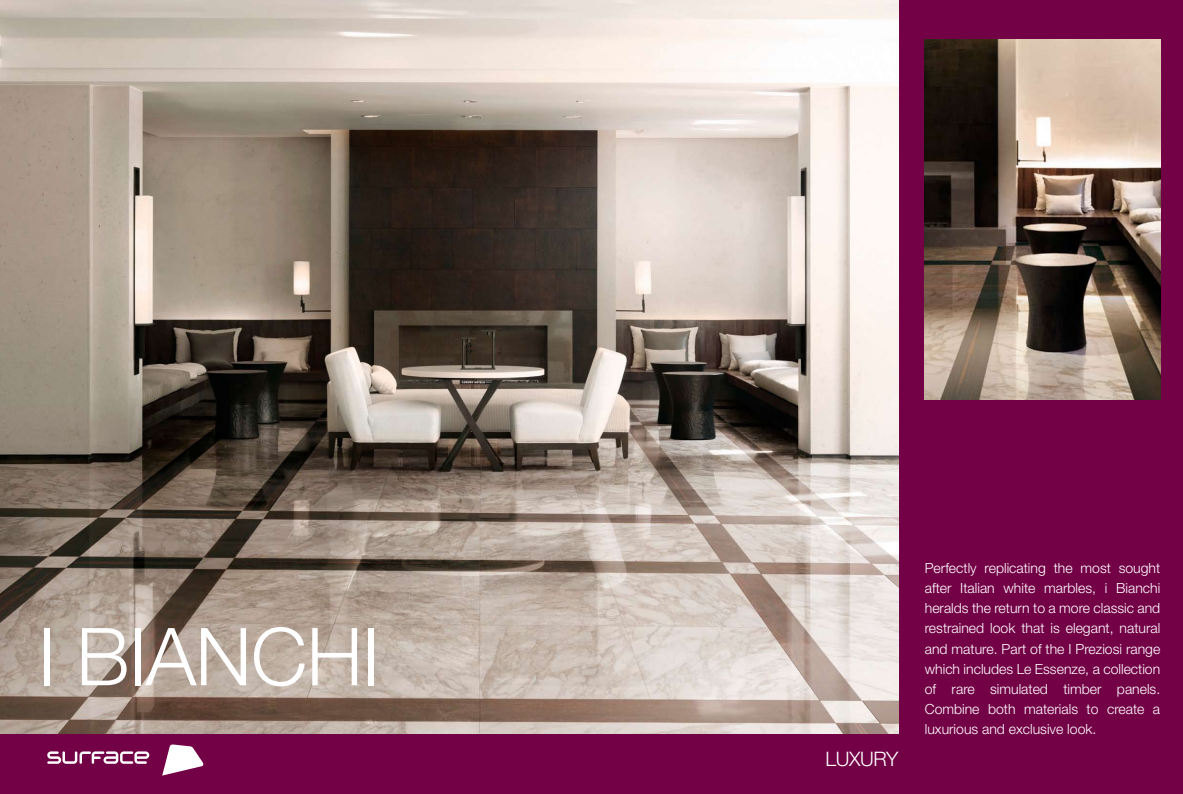
<style>
.page{position:relative;width:1183px;height:794px;background:#fff}
.page>*{position:absolute;margin:0;border:0;box-sizing:border-box;transform-origin:0 0}
.t1{font:300 80px "Helvetica Neue";letter-spacing:-.01em;color:#fff}
.t2{font:300 20px "Helvetica Neue";letter-spacing:-.02em;color:#fff}
.t3{font:300 14px/20px "Helvetica Neue";color:#fff;text-align:justify}
</style>
<div class="page">
<img style="left:0;top:0;width:899px;height:734px">
<div style="left:0;top:734px;width:1004px;height:60px;background:#730146"></div>
<svg style="left:162px;top:744px;width:41px;height:31px"></svg>
<svg style="left:47px;top:751px;width:102px;height:13px"></svg>
<div style="left:899px;top:0;width:283px;height:794px;background:#730146"></div>
<img style="left:924px;top:40px;width:235px;height:360px">
<h1 class="t1" style="left:38px;top:608px;width:343px">I BIANCHI</h1>
<h2 class="t2" style="left:825px;top:746px;width:74px">LUXURY</h2>
<p class="t3" style="left:924px;top:558px;width:237px">Perfectly replicating the most sought after Italian white marbles, i Bianchi heralds the return to a more classic and restrained look that is elegant, natural and mature. Part of the I Preziosi range which includes Le Essenze, a collection of rare simulated timber panels.<br>Combine both materials to create a luxurious and exclusive look.</p>
</div>
